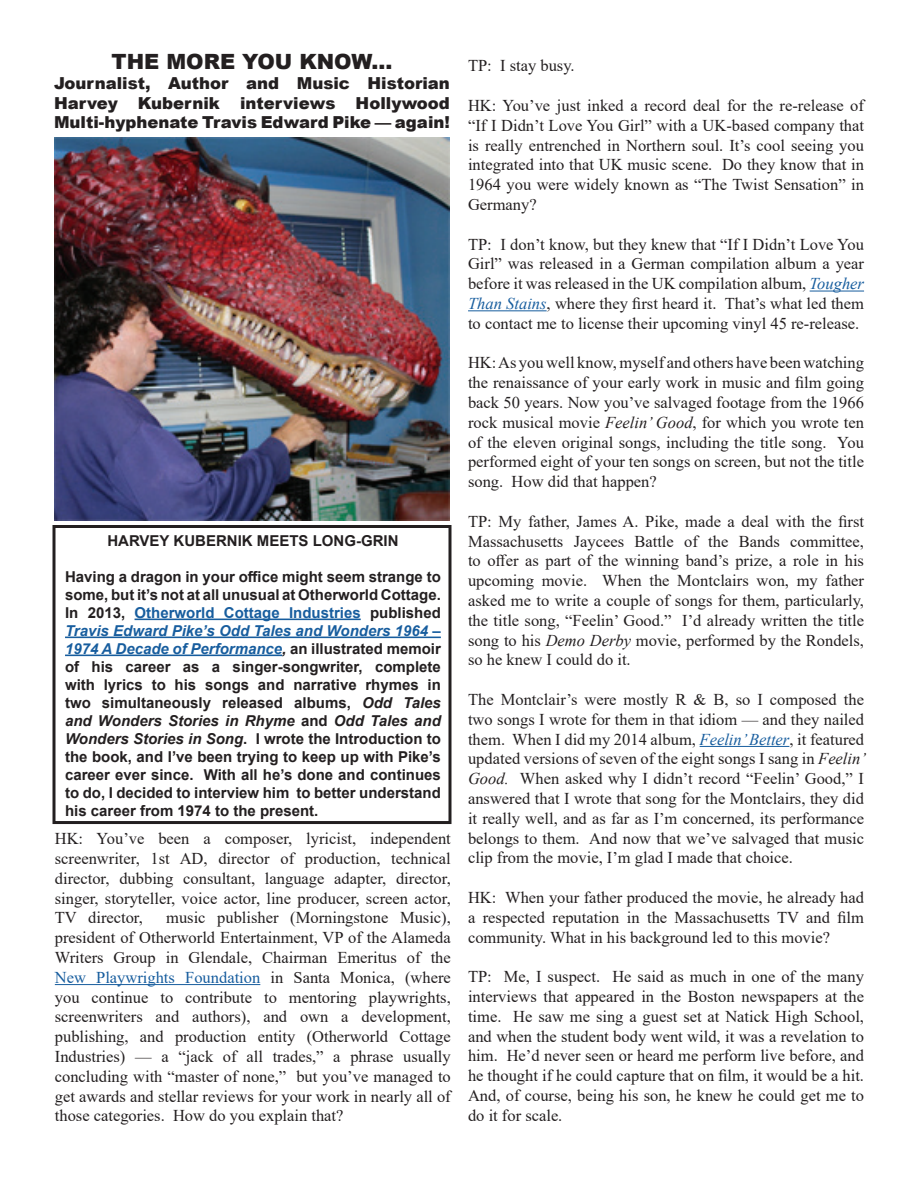
<style>
.page{position:relative;width:918px;height:1188px;background:#fff}
.page>*{position:absolute;margin:0;border:0;box-sizing:border-box;transform-origin:0 0}
.t1{font:900 21px "Arial";color:#231f20}
.t2{font:16.5px/19.8px "Times New Roman";color:#231f20;text-align:justify}
.t3{font:900 16.5px/19.8px "Arial";color:#231f20;text-align:justify}
.t4{font:700 15px/18px "Arial";color:#231f20;text-align:justify}
.s1{color:#175d9e}
.s2{font-style:italic;color:#175d9e}
.s3{font-style:italic}
</style>
<div class="page">
<hr style="left:55px;top:984px;width:205px;height:1px;background:#175d9e">
<hr style="left:810px;top:291px;width:54px;height:1px;background:#175d9e">
<hr style="left:468px;top:310px;width:79px;height:1px;background:#175d9e">
<hr style="left:700px;top:746px;width:89px;height:1px;background:#175d9e">
<img style="left:54px;top:137px;width:396px;height:384px">
<hr style="left:135px;top:619px;width:226px;height:1px;background:#175d9e">
<hr style="left:65px;top:637px;width:376px;height:1px;background:#175d9e">
<hr style="left:65px;top:655px;width:217px;height:1px;background:#175d9e">
<div style="left:52px;top:525px;width:400px;height:299px;border:3px solid #231f20"></div>
<p class="t1" style="left:112px;top:46px;width:282px">THE MORE YOU KNOW...</p>
<p class="t3" style="left:54px;top:73px;width:398px">Journalist, Author and Music Historian Harvey Kubernik interviews Hollywood Multi-hyphenate Travis Edward Pike — again!</p>
<p class="t4" style="left:107px;top:532px;width:293px">HARVEY KUBERNIK MEETS LONG-GRIN</p>
<p class="t4" style="left:65px;top:568px;width:377px">Having a dragon in your office might seem strange to some, but it’s not at all unusual at Otherworld Cottage.<br>In 2013, <span class="s1">Otherworld Cottage Industries</span> published <span class="s2">Travis Edward Pike’s Odd Tales and Wonders 1964 – 1974 A Decade of Performance</span><span class="s3">,</span> an illustrated memoir of his career as a singer-songwriter, complete with lyrics to his songs and narrative rhymes in two simultaneously released albums, <span class="s3">Odd Tales and Wonders Stories in Rhyme</span> and <span class="s3">Odd Tales and Wonders Stories in Song</span>. I wrote the Introduction to the book, and I’ve been trying to keep up with Pike’s career ever since. With all he’s done and continues to do, I decided to interview him to better understand his career from 1974 to the present.</p>
<p class="t2" style="left:55px;top:828px;width:398px">HK: You’ve been a composer, lyricist, independent screenwriter, 1st AD, director of production, technical director, dubbing consultant, language adapter, director, singer, storyteller, voice actor, line producer, screen actor, TV director,</p>
<p class="t2" style="left:55px;top:907px;width:398px;text-indent:111px">music publisher (Morningstone Music), president of Otherworld Entertainment, VP of the Alameda Writers Group in Glendale, Chairman Emeritus of the <span class="s1">New Playwrights Foundation</span> in Santa Monica, (where you continue to contribute to mentoring playwrights, screenwriters and authors), and own a development, publishing, and production entity (Otherworld Cottage Industries) — a “jack of all trades,” a phrase usually concluding with “master of none,” but you’ve managed to get awards and stellar reviews for your work in nearly all of those categories. How do you explain that?</p>
<p class="t2" style="left:468px;top:55px;width:108px">TP: I stay busy.</p>
<p class="t2" style="left:468px;top:95px;width:398px">HK: You’ve just inked a record deal for the re-release of “If I Didn’t Love You Girl” with a UK-based company that is really entrenched in Northern soul. It’s cool seeing you integrated into that UK music scene. Do they know that in 1964 you were widely known as “The Twist Sensation” in Germany?</p>
<p class="t2" style="left:468px;top:234px;width:398px">TP: I don’t know, but they knew that “If I Didn’t Love You Girl” was released in a German compilation album a year before it was released in the UK compilation album, <span class="s2">Tougher Than Stains</span>, where they first heard it. That’s what led them to contact me to license their upcoming vinyl 45 re-release.</p>
<p class="t2" style="left:468px;top:352px;width:398px">HK: As you well know, myself and others have been watching the renaissance of your early work in music and film going back 50 years. Now you’ve salvaged footage from the 1966 rock musical movie <span class="s3">Feelin’ Good</span>, for which you wrote ten of the eleven original songs, including the title song. You performed eight of your ten songs on screen, but not the title song. How did that happen?</p>
<p class="t2" style="left:468px;top:511px;width:398px">TP: My father, James A. Pike, made a deal with the first Massachusetts Jaycees Battle of the Bands committee, to offer as part of the winning band’s prize, a role in his upcoming movie. When the Montclairs won, my father asked me to write a couple of songs for them, particularly, the title song, “Feelin’ Good.” I’d already written the title song to his <span class="s3">Demo Derby</span> movie, performed by the Rondels, so he knew I could do it.</p>
<p class="t2" style="left:468px;top:689px;width:399px">The Montclair’s were mostly R &amp; B, so I composed the two songs I wrote for them in that idiom — and they nailed them. When I did my 2014 album, <span class="s2">Feelin’ Better</span>, it featured updated versions of seven of the eight songs I sang in <span class="s3">Feelin’ Good.</span> When asked why I didn’t record “Feelin’ Good,” I answered that I wrote that song for the Montclairs, they did it really well, and as far as I’m concerned, its performance belongs to them. And now that we’ve salvaged that music clip from the movie, I’m glad I made that choice.</p>
<p class="t2" style="left:468px;top:887px;width:398px">HK: When your father produced the movie, he already had a respected reputation in the Massachusetts TV and film community. What in his background led to this movie?</p>
<p class="t2" style="left:468px;top:966px;width:398px">TP: Me, I suspect. He said as much in one of the many interviews that appeared in the Boston newspapers at the time. He saw me sing a guest set at Natick High School, and when the student body went wild, it was a revelation to him. He’d never seen or heard me perform live before, and he thought if he could capture that on film, it would be a hit.<br>And, of course, being his son, he knew he could get me to do it for scale.</p>
</div>
